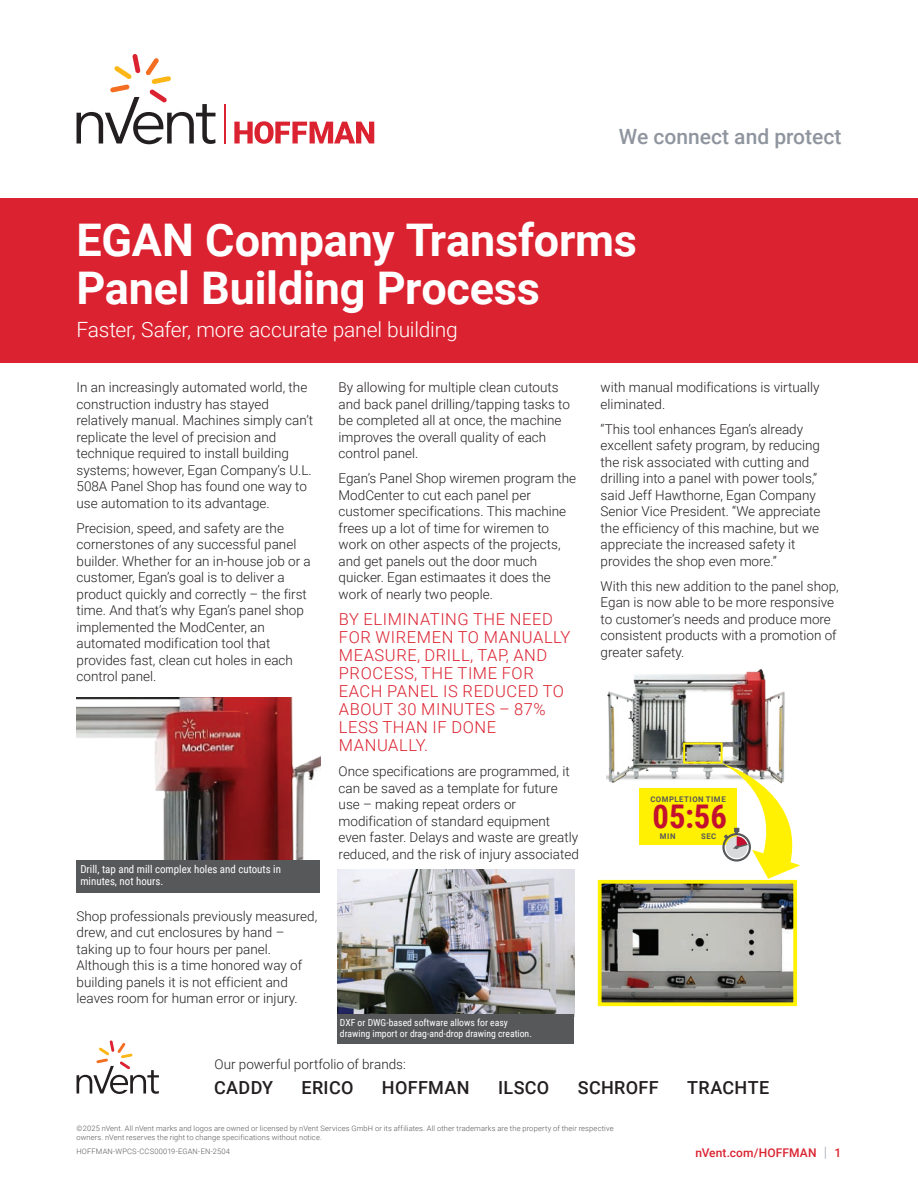
<style>
.page{position:relative;width:918px;height:1188px;background:#fff}
.page>*{position:absolute;margin:0;border:0;box-sizing:border-box;transform-origin:0 0}
.Headline-TwoLine_30_32__-_nVent_Brochure{font:700 45px/48px "Roboto";letter-spacing:-.005em;color:#fff}
.t1{font:700 32.7px "Roboto Condensed";color:#c3102f}
.Description{font:300 21px "Roboto";letter-spacing:-.01em;color:#fff}
.t2{font:500 21px "Roboto";color:#8f959e}
.t3{font:500 18px "Roboto";letter-spacing:.02em;color:#231f20}
.body_text{font:300 16.5px/18px "Roboto";letter-spacing:.035em;color:#db2230}
.body_text-2{font:300 13.5px/16.5px "Roboto";color:#231f20}
.t4{font:500 12px "Roboto";letter-spacing:.01em;color:#db2230}
.Cutline_heading{font:10.95px/12.3px "Roboto Condensed";color:#fff}
.Cutline_heading-2{font:9.75px/10.9px "Roboto Condensed";color:#fff}
.t5{font:700 7.8px "Roboto";letter-spacing:.065em;color:#57585a}
.t6{font:300 7.5px/9px "Roboto";letter-spacing:.02em;color:#57585a}
.s1{font-weight:300;font-size:14.4px;color:#8f959e}
</style>
<div class="page">
<hr style="left:224px;top:104px;width:2px;height:40px;background:#db2230">
<svg style="left:77px;top:54px;width:139px;height:90px"></svg>
<svg style="left:234px;top:121px;width:140px;height:23px"></svg>
<div style="left:0;top:199px;width:918px;height:164px;background:#db2230"></div>
<svg style="left:77px;top:1040px;width:82px;height:54px"></svg>
<img style="left:77px;top:697px;width:243px;height:163px">
<div style="left:77px;top:860px;width:243px;height:33px;background:#57585a"></div>
<img style="left:337px;top:870px;width:237px;height:144px">
<div style="left:337px;top:1014px;width:237px;height:29px;background:#57585a"></div>
<img style="left:607px;top:669px;width:178px;height:94px">
<div style="left:683px;top:742px;width:40px;height:22px;border:2px solid #fff101"></div>
<svg style="left:597px;top:763px;width:204px;height:244px"></svg>
<h3 class="t2" style="left:619px;top:122px;width:224px">We connect and protect</h3>
<p class="Headline-TwoLine_30_32__-_nVent_Brochure" style="left:77px;top:214px;width:562px">EGAN Company Transforms<br>Panel Building Process</p>
<p class="Description" style="left:77px;top:315px;width:383px">Faster, Safer, more accurate panel building</p>
<p class="body_text-2" style="left:77px;top:379px;width:238px">In an increasingly automated world, the construction industry has stayed relatively manual. Machines simply can’t replicate the level of precision and technique required to install building systems; however, Egan Company’s U.L.<br>508A Panel Shop has found one way to use automation to its advantage.</p>
<p class="body_text-2" style="left:77px;top:519px;width:236px">Precision, speed, and safety are the cornerstones of any successful panel builder. Whether for an in-house job or a customer, Egan’s goal is to deliver a product quickly and correctly – the first time. And that’s why Egan’s panel shop implemented the ModCenter, an automated modification tool that provides fast, clean cut holes in each control panel.</p>
<p class="Cutline_heading" style="left:80px;top:863px;width:202px">Drill, tap and mill complex holes and cutouts in minutes, not hours.</p>
<p class="body_text-2" style="left:77px;top:907px;width:242px">Shop professionals previously measured, drew, and cut enclosures by hand – taking up to four hours per panel.<br>Although this is a time honored way of building panels it is not efficient and leaves room for human error or injury.</p>
<p class="body_text-2" style="left:339px;top:379px;width:233px">By allowing for multiple clean cutouts and back panel drilling/tapping tasks to be completed all at once, the machine improves the overall quality of each control panel.</p>
<p class="body_text-2" style="left:339px;top:470px;width:239px">Egan’s Panel Shop wiremen program the ModCenter to cut each panel per customer specifications. This machine frees up a lot of time for wiremen to work on other aspects of the projects, and get panels out the door much quicker. Egan estimaates it does the work of nearly two people.</p>
<p class="body_text" style="left:339px;top:610px;width:233px">BY ELIMINATING THE NEED<br>FOR WIREMEN TO MANUALLY<br>MEASURE, DRILL, TAP, AND<br>PROCESS, THE TIME FOR<br>EACH PANEL IS REDUCED TO<br>ABOUT 30 MINUTES – 87%<br>LESS THAN IF DONE<br>MANUALLY.</p>
<p class="body_text-2" style="left:339px;top:763px;width:242px">Once specifications are programmed, it can be saved as a template for future use – making repeat orders or modification of standard equipment even faster. Delays and waste are greatly reduced, and the risk of injury associated</p>
<p class="Cutline_heading-2" style="left:340px;top:1017px;width:193px">DXF or DWG-based software allows for easy drawing import or drag-and-drop drawing creation.</p>
<p class="body_text-2" style="left:601px;top:379px;width:220px">with manual modifications is virtually eliminated.</p>
<p class="body_text-2" style="left:601px;top:420px;width:221px">“This tool enhances Egan’s already excellent safety program, by reducing the risk associated with cutting and drilling into a panel with power tools,” said Jeff Hawthorne, Egan Company Senior Vice President. “We appreciate the efficiency of this machine, but we appreciate the increased safety it provides the shop even more.”</p>
<p class="body_text-2" style="left:601px;top:577px;width:240px">With this new addition to the panel shop, Egan is now able to be more responsive to customer’s needs and produce more consistent products with a promotion of greater safety.</p>
<p class="t5" style="left:650px;top:793px;width:77px">COMPLETION TIME</p>
<p class="t5" style="left:660px;top:831px;width:17px">MIN</p>
<p class="t5" style="left:701px;top:831px;width:17px">SEC</p>
<p class="t1" style="left:653px;top:794px;width:76px">05:56</p>
<p class="body_text-2" style="left:215px;top:1055px;width:193px">Our powerful portfolio of brands:</p>
<h3 class="t3" style="left:214px;top:1075px;width:60px">CADDY</h3>
<h3 class="t3" style="left:302px;top:1075px;width:54px">ERICO</h3>
<h3 class="t3" style="left:382px;top:1075px;width:89px">HOFFMAN</h3>
<h3 class="t3" style="left:498px;top:1075px;width:53px">ILSCO</h3>
<h3 class="t3" style="left:578px;top:1075px;width:82px">SCHROFF</h3>
<h3 class="t3" style="left:687px;top:1075px;width:84px">TRACHTE</h3>
<p class="t6" style="left:77px;top:1123px;width:539px">©2025 nVent. All nVent marks and logos are owned or licensed by nVent Services GmbH or its affiliates. All other trademarks are the property of their respective owners. nVent reserves the right to change specifications without notice.</p>
<p class="t6" style="left:77px;top:1147px;width:155px">HOFFMAN-WPCS-CCS00019-EGAN-EN-2504</p>
<p class="t4" style="left:696px;top:1144px;width:147px">nVent.com/HOFFMAN <span class="s1">|</span> 1</p>
</div>
